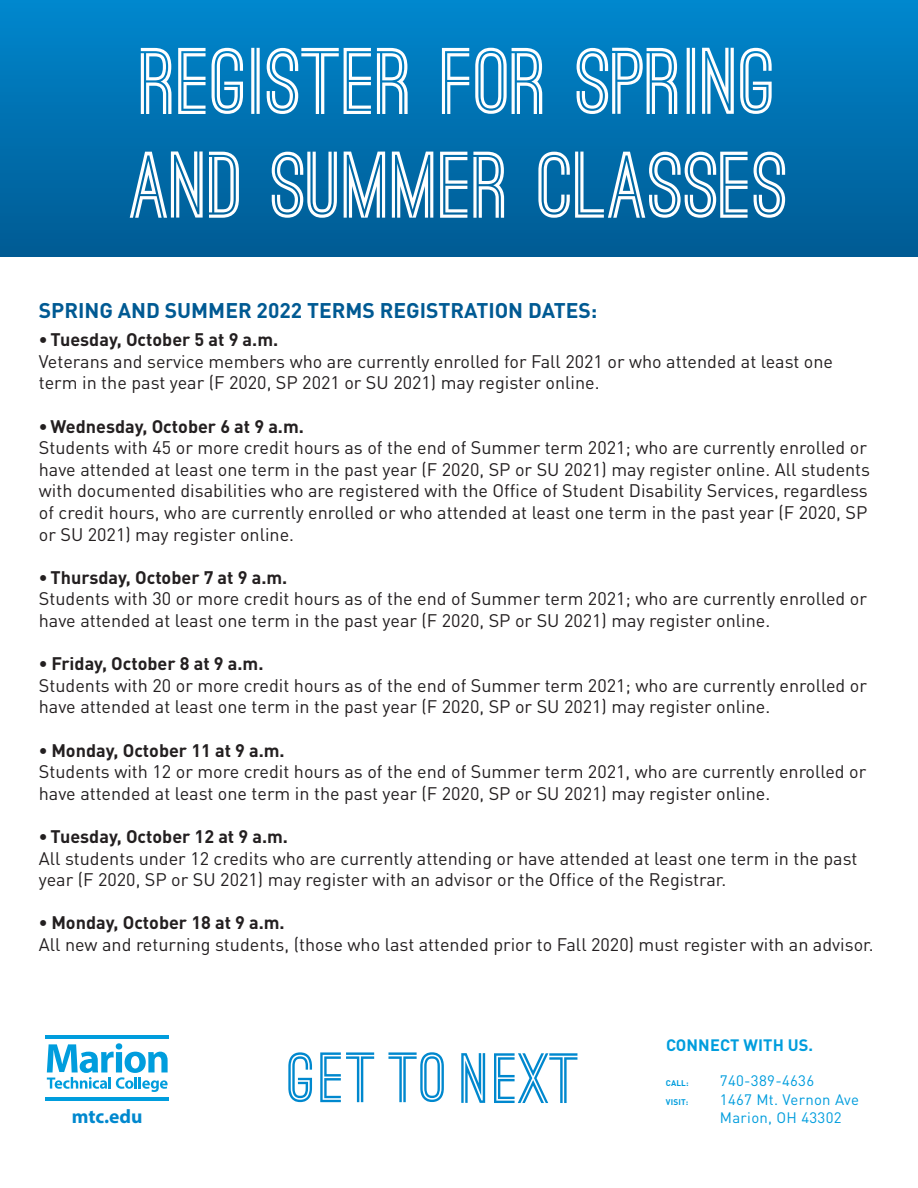
<style>
.page{position:relative;width:918px;height:1188px;background:#fff}
.page>*{position:absolute;margin:0;border:0;box-sizing:border-box;transform-origin:0 0}
.t1{font:700 89.7px/103.8px "Ostrich Sans";color:#fff}
.t2{font:700 21px "DINOT";color:#005a93}
.t3{font:700 19.5px "Myriad Pro";letter-spacing:-.005em;color:#0088ce}
.t4{font:18px/21.6px "DINOT";color:#231f20}
.t5{font:700 18px "DINOT";color:#231f20}
.t6{font:700 16.35px "DINOT";letter-spacing:.01em;color:#009ddd}
.t7{font:15px "DINOT";letter-spacing:.02em;color:#009ddd}
.t8{font:700 8.1px "DINOT";letter-spacing:.02em;color:#009ddd}
</style>
<div class="page">
<div style="left:0;top:1px;width:918px;height:255px;background:linear-gradient(to bottom,#0087cd,#005a93)"></div>
<svg style="left:288px;top:1052px;width:289px;height:51px"></svg>
<svg style="left:47px;top:1043px;width:121px;height:49px"></svg>
<hr style="left:45px;top:1035px;width:124px;height:3px;background:#009ddd">
<hr style="left:45px;top:1097px;width:124px;height:4px;background:#009ddd">
<p class="t1" style="left:129px;top:33px;width:662px">REGISTER FOR SPRING<br>AND SUMMER CLASSES</p>
<p class="t2" style="left:39px;top:297px;width:560px">SPRING AND SUMMER 2022 TERMS REGISTRATION DATES:</p>
<p class="t5" style="left:39px;top:328px;width:241px">• Tuesday, October 5 at 9 a.m.</p>
<p class="t4" style="left:39px;top:350px;width:796px">Veterans and service members who are currently enrolled for Fall 2021 or who attended at least one term in the past year (F 2020, SP 2021 or SU 2021) may register online.</p>
<p class="t5" style="left:39px;top:414px;width:267px">• Wednesday, October 6 at 9 a.m.</p>
<p class="t4" style="left:39px;top:437px;width:833px">Students with 45 or more credit hours as of the end of Summer term 2021; who are currently enrolled or have attended at least one term in the past year (F 2020, SP or SU 2021) may register online. All students with documented disabilities who are registered with the Office of Student Disability Services, regardless of credit hours, who are currently enrolled or who attended at least one term in the past year (F 2020, SP or SU 2021) may register online.</p>
<p class="t5" style="left:39px;top:566px;width:250px">• Thursday, October 7 at 9 a.m.</p>
<p class="t4" style="left:39px;top:588px;width:830px">Students with 30 or more credit hours as of the end of Summer term 2021; who are currently enrolled or have attended at least one term in the past year (F 2020, SP or SU 2021) may register online.</p>
<p class="t5" style="left:39px;top:652px;width:226px">• Friday, October 8 at 9 a.m.</p>
<p class="t4" style="left:39px;top:674px;width:830px">Students with 20 or more credit hours as of the end of Summer term 2021; who are currently enrolled or have attended at least one term in the past year (F 2020, SP or SU 2021) may register online.</p>
<p class="t5" style="left:39px;top:738px;width:247px">• Monday, October 11 at 9 a.m.</p>
<p class="t4" style="left:39px;top:761px;width:829px">Students with 12 or more credit hours as of the end of Summer term 2021, who are currently enrolled or have attended at least one term in the past year (F 2020, SP or SU 2021) may register online.</p>
<p class="t5" style="left:39px;top:825px;width:251px">• Tuesday, October 12 at 9 a.m.</p>
<p class="t4" style="left:39px;top:847px;width:820px">All students under 12 credits who are currently attending or have attended at least one term in the past year (F 2020, SP or SU 2021) may register with an advisor or the Office of the Registrar.</p>
<p class="t5" style="left:39px;top:911px;width:247px">• Monday, October 18 at 9 a.m.</p>
<p class="t4" style="left:39px;top:933px;width:836px">All new and returning students, (those who last attended prior to Fall 2020) must register with an advisor.</p>
<p class="t3" style="left:72px;top:1104px;width:72px">mtc.edu</p>
<p class="t6" style="left:666px;top:1034px;width:149px">CONNECT WITH US.</p>
<p class="t8" style="left:666px;top:1078px;width:24px">CALL:</p>
<p class="t7" style="left:720px;top:1072px;width:96px">740-389-4636</p>
<p class="t8" style="left:666px;top:1097px;width:24px">VISIT:</p>
<p class="t7" style="left:720px;top:1091px;width:141px">1467 Mt. Vernon Ave</p>
<p class="t7" style="left:720px;top:1109px;width:123px">Marion, OH 43302</p>
</div>
